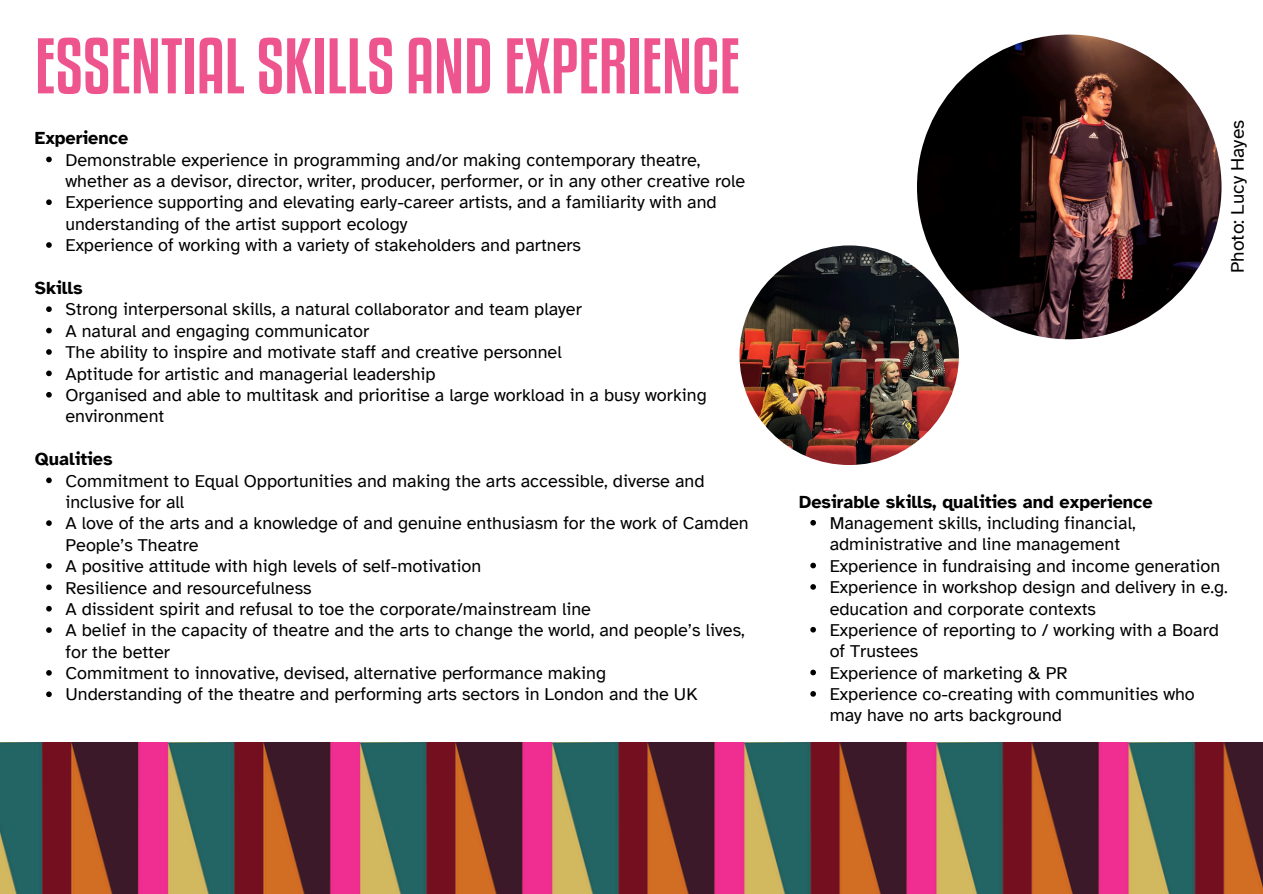
<style>
.page{position:relative;width:1263px;height:894px;background:#fff}
.page>*{position:absolute;margin:0;border:0;box-sizing:border-box;transform-origin:0 0}
.t1{font:69.75px "Kenyan Coffee Rg";color:#ee558e}
.t2{font:19.2px "Atkinson Hyperlegible";color:#000}
.t3{font:18px/21.3px "Atkinson Hyperlegible";color:#000}
.t4{font:700 18px "Atkinson Hyperlegible";color:#000}
</style>
<div class="page">
<img style="left:0;top:742px;width:1263px;height:151px">
<img style="left:917px;top:35px;width:304px;height:304px;border-radius:50%">
<svg style="left:46px;top:157px;width:6px;height:5px"></svg>
<svg style="left:46px;top:199px;width:6px;height:6px"></svg>
<svg style="left:46px;top:242px;width:6px;height:6px"></svg>
<svg style="left:46px;top:306px;width:6px;height:6px"></svg>
<svg style="left:46px;top:328px;width:6px;height:5px"></svg>
<svg style="left:46px;top:349px;width:6px;height:6px"></svg>
<svg style="left:46px;top:370px;width:6px;height:6px"></svg>
<svg style="left:46px;top:392px;width:6px;height:5px"></svg>
<svg style="left:46px;top:477px;width:6px;height:6px"></svg>
<svg style="left:46px;top:520px;width:6px;height:6px"></svg>
<svg style="left:46px;top:563px;width:6px;height:5px"></svg>
<svg style="left:46px;top:584px;width:6px;height:6px"></svg>
<svg style="left:46px;top:605px;width:6px;height:6px"></svg>
<svg style="left:46px;top:627px;width:6px;height:5px"></svg>
<svg style="left:46px;top:670px;width:6px;height:5px"></svg>
<svg style="left:46px;top:691px;width:6px;height:6px"></svg>
<svg style="left:810px;top:520px;width:6px;height:5px"></svg>
<svg style="left:810px;top:562px;width:6px;height:6px"></svg>
<svg style="left:810px;top:584px;width:6px;height:5px"></svg>
<svg style="left:810px;top:626px;width:6px;height:6px"></svg>
<svg style="left:810px;top:669px;width:6px;height:6px"></svg>
<svg style="left:810px;top:691px;width:6px;height:5px"></svg>
<img style="left:739px;top:245px;width:220px;height:220px;border-radius:50%">
<p class="t1" style="left:35px;top:24px;width:706px">ESSENTIAL SKILLS AND EXPERIENCE</p>
<h2 class="t4" style="left:35px;top:127px;width:95px">Experience</h2>
<p class="t3" style="left:65px;top:149px;width:681px">Demonstrable experience in programming and/or making contemporary theatre, whether as a devisor, director, writer, producer, performer, or in any other creative role</p>
<p class="t3" style="left:65px;top:192px;width:653px">Experience supporting and elevating early-career artists, and a familiarity with and understanding of the artist support ecology</p>
<p class="t3" style="left:65px;top:234px;width:517px">Experience of working with a variety of stakeholders and partners</p>
<h2 class="t4" style="left:35px;top:277px;width:49px">Skills</h2>
<p class="t3" style="left:65px;top:299px;width:518px">Strong interpersonal skills, a natural collaborator and team player</p>
<p class="t3" style="left:65px;top:320px;width:305px">A natural and engaging communicator</p>
<p class="t3" style="left:65px;top:341px;width:498px">The ability to inspire and motivate staff and creative personnel</p>
<p class="t3" style="left:65px;top:363px;width:372px">Aptitude for artistic and managerial leadership</p>
<p class="t3" style="left:65px;top:384px;width:643px">Organised and able to multitask and prioritise a large workload in a busy working environment</p>
<h2 class="t4" style="left:35px;top:448px;width:79px">Qualities</h2>
<p class="t3" style="left:65px;top:470px;width:640px">Commitment to Equal Opportunities and making the arts accessible, diverse and inclusive for all</p>
<p class="t3" style="left:65px;top:512px;width:685px">A love of the arts and a knowledge of and genuine enthusiasm for the work of Camden<br>People’s Theatre</p>
<p class="t3" style="left:65px;top:555px;width:417px">A positive attitude with high levels of self-motivation</p>
<p class="t3" style="left:65px;top:576px;width:248px">Resilience and resourcefulness</p>
<p class="t3" style="left:65px;top:598px;width:527px">A dissident spirit and refusal to toe the corporate/mainstream line</p>
<p class="t3" style="left:65px;top:619px;width:681px">A belief in the capacity of theatre and the arts to change the world, and people’s lives, for the better</p>
<p class="t3" style="left:65px;top:662px;width:542px">Commitment to innovative, devised, alternative performance making</p>
<p class="t3" style="left:65px;top:683px;width:634px">Understanding of the theatre and performing arts sectors in London and the UK</p>
<p class="t2" style="left:1226px;top:273px;width:154px;rotate:-90deg">Photo: Lucy Hayes</p>
<p class="t4" style="left:799px;top:490px;width:355px">Desirable skills, qualities and experience</p>
<h2 class="t3" style="left:830px;top:512px;width:308px">Management skills, including financial, administrative and line management</h2>
<p class="t3" style="left:830px;top:555px;width:392px">Experience in fundraising and income generation</p>
<p class="t3" style="left:830px;top:576px;width:400px">Experience in workshop design and delivery in e.g. education and corporate contexts</p>
<p class="t3" style="left:830px;top:619px;width:391px">Experience of reporting to / working with a Board of Trustees</p>
<p class="t3" style="left:830px;top:662px;width:240px">Experience of marketing &amp; PR</p>
<p class="t3" style="left:830px;top:683px;width:367px">Experience co-creating with communities who may have no arts background</p>
</div>
